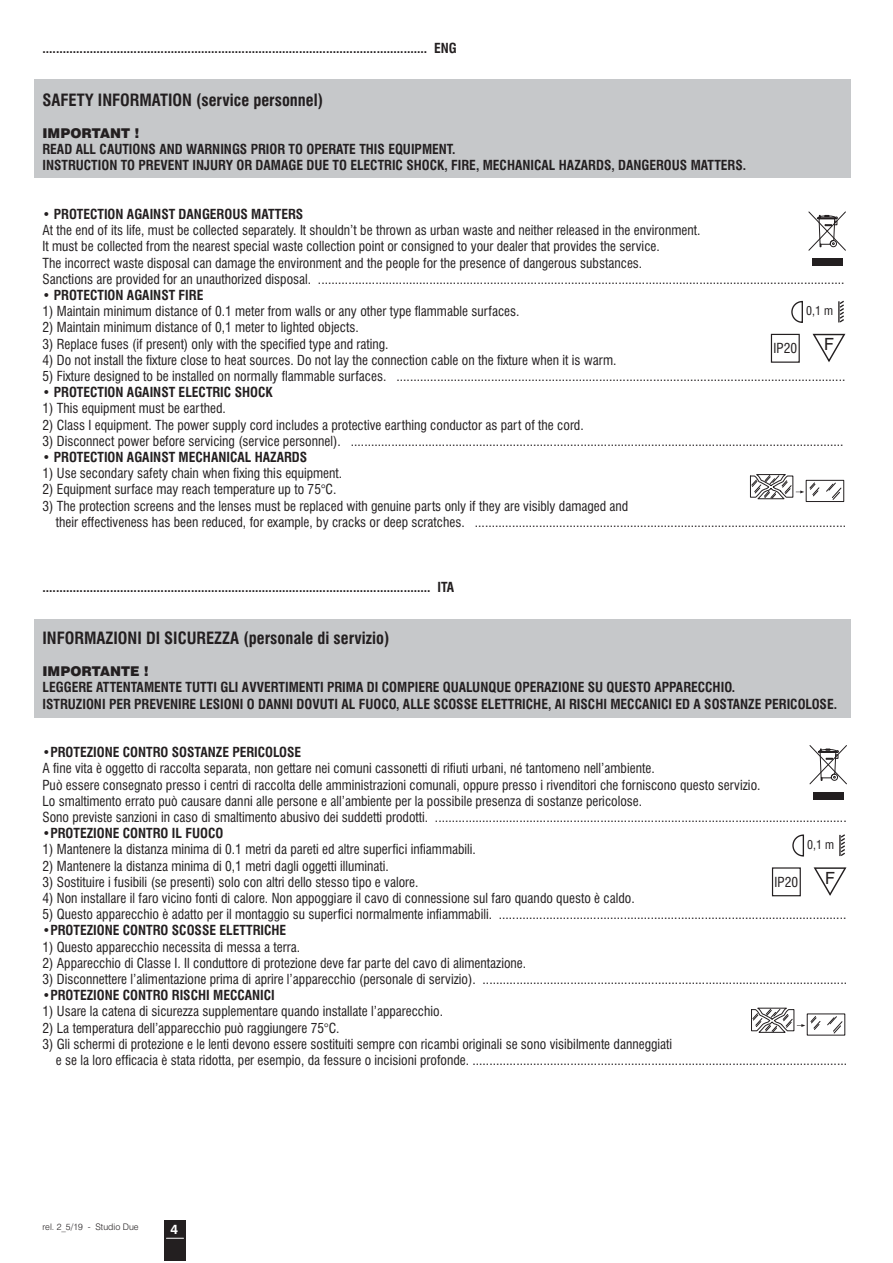
<style>
.page{position:relative;width:893px;height:1263px;background:#fff}
.page>*{position:absolute;margin:0;border:0;box-sizing:border-box;transform-origin:0 0}
.t1{font:16.8px "Swiss 721 BT";color:#231f20}
.t2{font:700 condensed 16.5px "Swiss 721 BT";color:#231f20}
.t3{font:condensed 13.5px/16.2px "Swiss 721 BT";color:#231f20}
.t4{font:700 condensed 13.5px/16.2px "Swiss 721 BT";color:#231f20}
.t5{font:900 13.5px "Swiss 721 BT";color:#231f20}
.t6{font:700 13.5px "Swiss 721 BT";color:#fff}
.t7{font:condensed 12px "Swiss 721 BT";color:#231f20}
.t8{font:300 9px "Swiss 721 BT";color:#231f20}
</style>
<div class="page">
<div style="left:164px;top:1220px;width:21px;height:41px;background:#231f20"></div>
<svg style="left:166px;top:1238px;width:18px;height:1px"></svg>
<div style="left:34px;top:619px;width:816px;height:98px;background:#c6c8ca"></div>
<div style="left:34px;top:80px;width:816px;height:98px;background:#c6c8ca"></div>
<svg style="left:808px;top:211px;width:38px;height:40px"></svg>
<div style="left:812px;top:258px;width:31px;height:8px;background:#231f20"></div>
<svg style="left:750px;top:474px;width:94px;height:28px"></svg>
<svg style="left:812px;top:333px;width:34px;height:29px"></svg>
<div style="left:771px;top:334px;width:29px;height:29px;border:1px solid #231f20"></div>
<svg style="left:791px;top:300px;width:12px;height:23px"></svg>
<svg style="left:838px;top:300px;width:6px;height:23px"></svg>
<svg style="left:809px;top:745px;width:38px;height:40px"></svg>
<div style="left:813px;top:792px;width:31px;height:7px;background:#231f20"></div>
<svg style="left:751px;top:1008px;width:94px;height:27px"></svg>
<svg style="left:813px;top:867px;width:34px;height:29px"></svg>
<div style="left:772px;top:867px;width:29px;height:29px;border:1px solid #231f20"></div>
<svg style="left:792px;top:834px;width:12px;height:23px"></svg>
<svg style="left:839px;top:834px;width:6px;height:23px"></svg>
<p class="t4" style="left:43px;top:41px;width:416px">.................................................................................................................. ENG</p>
<p class="t2" style="left:43px;top:92px;width:282px">SAFETY INFORMATION (service personnel)</p>
<p class="t5" style="left:43px;top:128px;width:99px">IMPORTANT !</p>
<p class="t4" style="left:43px;top:142px;width:705px">READ ALL CAUTIONS AND WARNINGS PRIOR TO OPERATE THIS EQUIPMENT.<br>INSTRUCTION TO PREVENT INJURY OR DAMAGE DUE TO ELECTRIC SHOCK, FIRE, MECHANICAL HAZARDS, DANGEROUS MATTERS.</p>
<p class="t4" style="left:43px;top:207px;width:262px">• PROTECTION AGAINST DANGEROUS MATTERS</p>
<p class="t3" style="left:43px;top:223px;width:803px">At the end of its life, must be collected separately. It shouldn’t be thrown as urban waste and neither released in the environment.<br>It must be collected from the nearest special waste collection point or consigned to your dealer that provides the service.<br>The incorrect waste disposal can damage the environment and the people for the presence of dangerous substances.<br>Sanctions are provided for an unauthorized disposal. ............................................................................................................................................................</p>
<p class="t4" style="left:43px;top:288px;width:162px">• PROTECTION AGAINST FIRE</p>
<p class="t3" style="left:43px;top:304px;width:479px">1) Maintain minimum distance of 0.1 meter from walls or any other type flammable surfaces.</p>
<p class="t3" style="left:43px;top:320px;width:318px">2) Maintain minimum distance of 0,1 meter to lighted objects.</p>
<p class="t3" style="left:43px;top:336px;width:348px">3) Replace fuses (if present) only with the specified type and rating.</p>
<p class="t3" style="left:43px;top:353px;width:575px">4) Do not install the fixture close to heat sources. Do not lay the connection cable on the fixture when it is warm.</p>
<p class="t3" style="left:43px;top:369px;width:804px">5) Fixture designed to be installed on normally flammable surfaces. .....................................................................................................................................</p>
<p class="t4" style="left:43px;top:385px;width:232px">• PROTECTION AGAINST ELECTRIC SHOCK</p>
<p class="t3" style="left:43px;top:401px;width:185px">1) This equipment must be earthed.</p>
<p class="t3" style="left:43px;top:417px;width:543px">2) Class I equipment. The power supply cord includes a protective earthing conductor as part of the cord.</p>
<p class="t3" style="left:43px;top:434px;width:803px">3) Disconnect power before servicing (service personnel). ..................................................................................................................................................</p>
<p class="t4" style="left:43px;top:450px;width:266px">• PROTECTION AGAINST MECHANICAL HAZARDS</p>
<p class="t3" style="left:43px;top:466px;width:301px">1) Use secondary safety chain when fixing this equipment.</p>
<p class="t3" style="left:43px;top:482px;width:296px">2) Equipment surface may reach temperature up to 75°C.</p>
<p class="t3" style="left:56px;top:498px;width:792px;text-indent:-13px">3) The protection screens and the lenses must be replaced with genuine parts only if they are visibly damaged and<br>their effectiveness has been reduced, for example, by cracks or deep scratches. ..............................................................................................................</p>
<p class="t7" style="left:806px;top:305px;width:28px">0,1 m</p>
<p class="t3" style="left:773px;top:341px;width:25px">IP20</p>
<p class="t1" style="left:824px;top:334px;width:11px">F</p>
<p class="t4" style="left:43px;top:579px;width:413px">................................................................................................................... ITA</p>
<p class="t2" style="left:43px;top:630px;width:349px">INFORMAZIONI DI SICUREZZA (personale di servizio)</p>
<p class="t5" style="left:43px;top:666px;width:108px">IMPORTANTE !</p>
<p class="t4" style="left:43px;top:680px;width:796px">LEGGERE ATTENTAMENTE TUTTI GLI AVVERTIMENTI PRIMA DI COMPIERE QUALUNQUE OPERAZIONE SU QUESTO APPARECCHIO.<br>ISTRUZIONI PER PREVENIRE LESIONI O DANNI DOVUTI AL FUOCO, ALLE SCOSSE ELETTRICHE, AI RISCHI MECCANICI ED A SOSTANZE PERICOLOSE.</p>
<p class="t4" style="left:43px;top:745px;width:260px">•PROTEZIONE CONTRO SOSTANZE PERICOLOSE</p>
<p class="t3" style="left:43px;top:761px;width:806px">A fine vita è oggetto di raccolta separata, non gettare nei comuni cassonetti di rifiuti urbani, né tantomeno nell’ambiente.<br>Può essere consegnato presso i centri di raccolta delle amministrazioni comunali, oppure presso i rivenditori che forniscono questo servizio.<br>Lo smaltimento errato può causare danni alle persone e all’ambiente per la possibile presenza di sostanze pericolose.<br>Sono previste sanzioni in caso di smaltimento abusivo dei suddetti prodotti. ..........................................................................................................................</p>
<p class="t4" style="left:43px;top:826px;width:182px">•PROTEZIONE CONTRO IL FUOCO</p>
<p class="t3" style="left:43px;top:842px;width:435px">1) Mantenere la distanza minima di 0.1 metri da pareti ed altre superfici infiammabili.</p>
<p class="t3" style="left:43px;top:858px;width:348px">2) Mantenere la distanza minima di 0,1 metri dagli oggetti illuminati.</p>
<p class="t3" style="left:43px;top:875px;width:377px">3) Sostituire i fusibili (se presenti) solo con altri dello stesso tipo e valore.</p>
<p class="t3" style="left:43px;top:891px;width:594px">4) Non installare il faro vicino fonti di calore. Non appoggiare il cavo di connessione sul faro quando questo è caldo.</p>
<p class="t3" style="left:43px;top:907px;width:805px">5) Questo apparecchio è adatto per il montaggio su superfici normalmente infiammabili. .......................................................................................................</p>
<p class="t4" style="left:43px;top:923px;width:245px">•PROTEZIONE CONTRO SCOSSE ELETTRICHE</p>
<p class="t3" style="left:43px;top:939px;width:259px">1) Questo apparecchio necessita di messa a terra.</p>
<p class="t3" style="left:43px;top:956px;width:485px">2) Apparecchio di Classe I. Il conduttore di protezione deve far parte del cavo di alimentazione.</p>
<p class="t3" style="left:43px;top:972px;width:806px">3) Disconnettere l’alimentazione prima di aprire l’apparecchio (personale di servizio). ............................................................................................................</p>
<p class="t4" style="left:43px;top:988px;width:234px">•PROTEZIONE CONTRO RISCHI MECCANICI</p>
<p class="t3" style="left:43px;top:1004px;width:402px">1) Usare la catena di sicurezza supplementare quando installate l’apparecchio.</p>
<p class="t3" style="left:43px;top:1020px;width:299px">2) La temperatura dell’apparecchio può raggiungere 75°C.</p>
<p class="t3" style="left:56px;top:1037px;width:793px;text-indent:-13px">3) Gli schermi di protezione e le lenti devono essere sostituiti sempre con ricambi originali se sono visibilmente danneggiati<br>e se la loro efficacia è stata ridotta, per esempio, da fessure o incisioni profonde. ...............................................................................................................</p>
<p class="t7" style="left:807px;top:838px;width:28px">0,1 m</p>
<p class="t3" style="left:775px;top:875px;width:25px">IP20</p>
<p class="t1" style="left:825px;top:867px;width:11px">F</p>
<p class="t8" style="left:43px;top:1222px;width:98px">rel. 2_5/19 - Studio Due</p>
<p class="t6" style="left:171px;top:1221px;width:9px">4</p>
</div>
